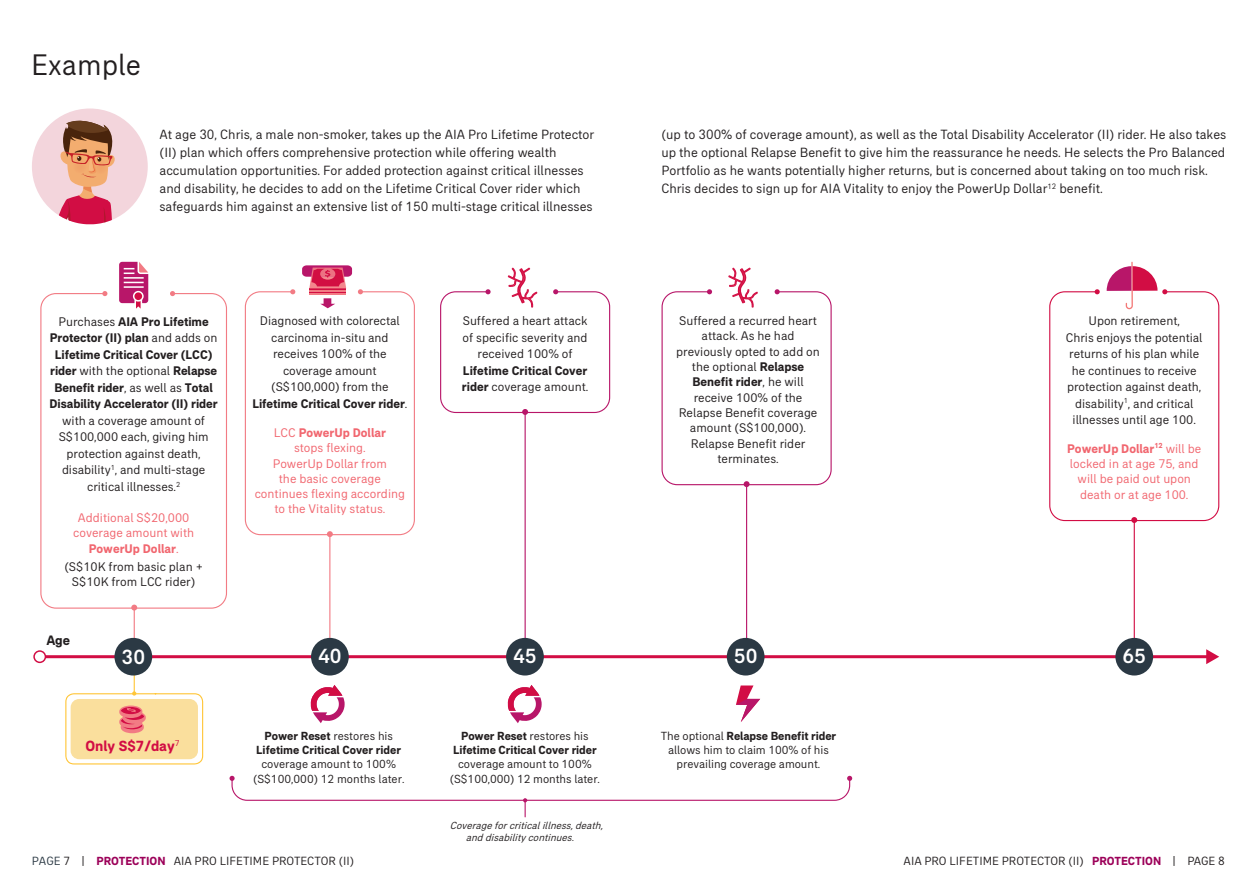
<style>
.page{position:relative;width:1259px;height:893px;background:#fff}
.page>*{position:absolute;margin:0;border:0;box-sizing:border-box;transform-origin:0 0}
.Lead-in{font:30px "AIA Everest";color:#231f20}
.t1{font:500 20.85px "AIA Everest";color:#fff}
.t2{font:700 18px "AIA Everest";color:#fff}
.t3{font:700 15px "AIA Everest";color:#d20d44}
.t4{font:700 13.95px "AIA Everest";color:#231f20}
.Copy{font:13.5px/18px "AIA Everest";color:#231f20}
.t5{font:12.75px/16.5px "AIA Everest";letter-spacing:-.005em;color:#231f20;text-align:center}
.t6{font:12.75px/15.3px "AIA Everest";color:#f1666f;text-align:center}
.t7{font:12px/14.4px "AIA Everest";letter-spacing:-.005em;color:#231f20;text-align:center}
.t8{font:italic 10.5px/12.6px "AIA Everest";color:#231f20}
.s1{font-weight:700}
.s2{color:#2b3944}
.s3{font-weight:700;color:#9c0159}
</style>
<div class="page">
<hr style="left:1133px;top:519px;width:1px;height:124px;background:#d20d44">
<hr style="left:38px;top:655px;width:1172px;height:3px;background:#d20d44;border-radius:2px">
<svg style="left:33px;top:650px;width:13px;height:13px"></svg>
<svg style="left:1206px;top:649px;width:13px;height:15px"></svg>
<div style="left:1115px;top:638px;width:38px;height:37px;background:#2b3944;border-radius:50%"></div>
<svg style="left:1049px;top:262px;width:170px;height:261px"></svg>
<hr style="left:746px;top:483px;width:1px;height:160px;background:#b81669">
<hr style="left:524px;top:411px;width:2px;height:232px;background:#b81669">
<hr style="left:329px;top:533px;width:1px;height:110px;background:#f27b84">
<svg style="left:310px;top:685px;width:35px;height:38px"></svg>
<hr style="left:134px;top:607px;width:1px;height:36px;background:#f27b84">
<svg style="left:40px;top:293px;width:187px;height:316px"></svg>
<svg style="left:102px;top:291px;width:5px;height:5px"></svg>
<svg style="left:170px;top:291px;width:5px;height:5px"></svg>
<div style="left:114px;top:638px;width:38px;height:37px;background:#2b3944;border-radius:50%"></div>
<div style="left:506px;top:638px;width:38px;height:37px;background:#2b3944;border-radius:50%"></div>
<div style="left:311px;top:638px;width:38px;height:37px;background:#2b3944;border-radius:50%"></div>
<div style="left:727px;top:638px;width:37px;height:37px;background:#2b3944;border-radius:50%"></div>
<svg style="left:119px;top:262px;width:29px;height:47px"></svg>
<svg style="left:245px;top:265px;width:170px;height:272px"></svg>
<svg style="left:440px;top:268px;width:170px;height:147px"></svg>
<svg style="left:661px;top:268px;width:170px;height:219px"></svg>
<svg style="left:507px;top:685px;width:34px;height:38px"></svg>
<svg style="left:65px;top:665px;width:138px;height:99px"></svg>
<svg style="left:736px;top:685px;width:24px;height:37px"></svg>
<svg style="left:229px;top:776px;width:623px;height:41px"></svg>
<div style="left:32px;top:108px;width:116px;height:116px;background:#f3d5dc;border-radius:50%"></div>
<svg style="left:45px;top:117px;width:73px;height:107px"></svg>
<p class="Lead-in" style="left:31px;top:47px;width:112px">Example</p>
<p class="Copy" style="left:159px;top:125px;width:436px">At age 30, Chris, a male non-smoker, takes up the AIA Pro Lifetime Protector (II) plan which offers comprehensive protection while offering wealth accumulation opportunities. For added protection against critical illnesses and disability, he decides to add on the Lifetime Critical Cover rider which safeguards him against an extensive list of 150 multi-stage critical illnesses</p>
<p class="Copy" style="left:661px;top:125px;width:566px">(up to 300% of coverage amount), as well as the Total Disability Accelerator (II) rider. He also takes up the optional Relapse Benefit to give him the reassurance he needs. He selects the Pro Balanced Portfolio as he wants potentially higher returns, but is concerned about taking on too much risk.<br>Chris decides to sign up for AIA Vitality to enjoy the PowerUp Dollar<sup>12</sup> benefit.</p>
<p class="t5" style="left:50px;top:313px;width:170px">Purchases <span class="s1">AIA Pro Lifetime<br>Protector (II) plan</span> and adds on<br><span class="s1">Lifetime Critical Cover (LCC) rider</span> with the optional <span class="s1">Relapse<br>Benefit rider</span>, as well as <span class="s1">Total<br>Disability Accelerator (II) rider </span>with a coverage amount of<br>S$100,000 each, giving him protection against death, disability<sup>1</sup>, and multi-stage critical illnesses.<sup>2</sup></p>
<p class="t6" style="left:73px;top:510px;width:123px">Additional S$20,000 coverage amount with<br><span class="s1">PowerUp Dollar</span>.</p>
<p class="t5" style="left:64px;top:559px;width:140px;line-height:15.3px">(S$10K from basic plan +<br>S$10K from LCC rider)</p>
<p class="t5" style="left:252px;top:312px;width:157px">Diagnosed with colorectal carcinoma in-situ and receives 100% of the coverage amount (S$100,000) from the<br><span class="s1">Lifetime Critical Cover rider</span>.</p>
<p class="t6" style="left:255px;top:425px;width:152px">LCC <span class="s1">PowerUp Dollar<br></span>stops flexing.<br>PowerUp Dollar from<br>the basic coverage continues flexing according to the Vitality status.</p>
<p class="t5" style="left:462px;top:312px;width:128px">Suffered a heart attack of specific severity and received 100% of<br><span class="s1">Lifetime Critical Cover rider</span> coverage amount.</p>
<p class="t5" style="left:676px;top:313px;width:145px;line-height:15.3px">Suffered a recurred heart attack. As he had previously opted to add on the optional <span class="s1">Relapse<br>Benefit rider</span>, he will receive 100% of the<br>Relapse Benefit coverage amount (S$100,000).<br>Relapse Benefit rider terminates.</p>
<p class="t4" style="left:46px;top:632px;width:25px">Age</p>
<p class="t1" style="left:122px;top:645px;width:25px">30</p>
<p class="t1" style="left:318px;top:644px;width:25px">40</p>
<p class="t1" style="left:513px;top:644px;width:25px">45</p>
<p class="t1" style="left:734px;top:644px;width:25px">50</p>
<p class="t2" style="left:519px;top:645px;width:22px">65</p>
<p class="t3" style="left:85px;top:737px;width:96px">Only S$7/day<sup>7</sup></p>
<p class="t7" style="left:253px;top:728px;width:153px"><span class="s1">Power Reset</span> restores his<br><span class="s1">Lifetime Critical Cover rider </span>coverage amount to 100% (S$100,000) 12 months later.</p>
<p class="t7" style="left:450px;top:728px;width:152px"><span class="s1">Power Reset</span> restores his<br><span class="s1">Lifetime Critical Cover rider </span>coverage amount to 100% (S$100,000) 12 months later.</p>
<p class="t8" style="left:466px;top:819px;width:142px;text-indent:-16px">Coverageforcriticalillness,death, and disabilitycontinues.</p>
<p class="t7" style="left:661px;top:728px;width:177px">The optional <span class="s1">Relapse Benefit rider </span>allows him to claim 100% of his prevailing coverage amount.</p>
<p class="t5" style="left:1066px;top:312px;width:138px">Upon retirement,<br>Chris enjoys the potential returns of his plan while he continues to receive protection against death, disability<sup>1</sup>, and critical illnesses until age 100.</p>
<p class="t6" style="left:1067px;top:440px;width:136px"><span class="s1">PowerUp Dollar</span><sup>12</sup> will be locked in at age 75, and will be paid out upon death or at age 100.</p>
<p class="t1" style="left:1122px;top:644px;width:25px">65</p>
<p class="t7" style="left:32px;top:854px;width:324px"><span class="s2">PAGE</span> 7 | <span class="s3">PROTECTION</span> AIA PRO LIFETIME PROTECTOR (II)</p>
<p class="t7" style="left:903px;top:854px;width:323px">AIA PRO LIFETIME PROTECTOR (II) <span class="s3">PROTECTION</span> | PAGE 8</p>
</div>
